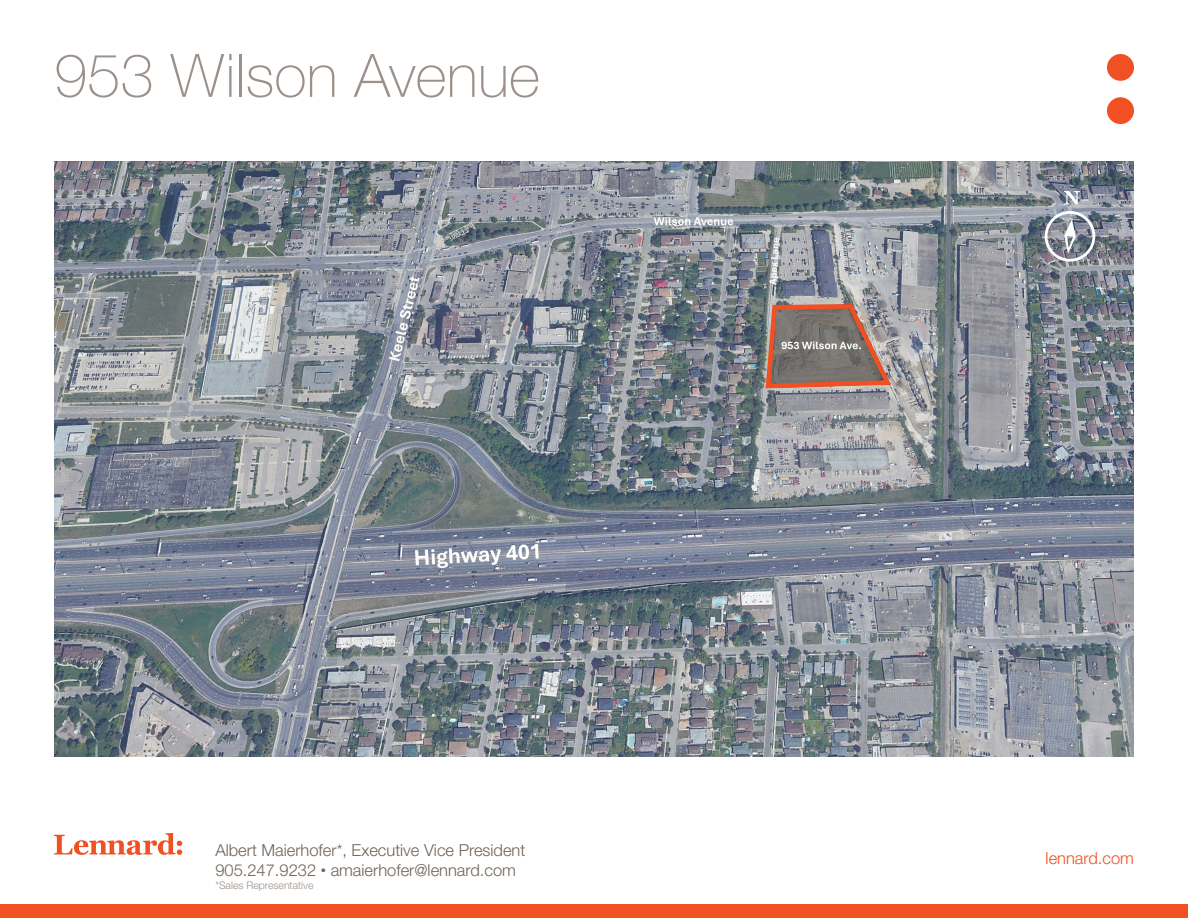
<style>
.page{position:relative;width:1188px;height:918px;background:#fff}
.page>*{position:absolute;margin:0;border:0;box-sizing:border-box;transform-origin:0 0}
.Heading_2{font:100 60px "Helvetica Neue LT Std";color:#9c918a}
.Paragraph{font:300 16.5px/19.8px "Helvetica Neue LT Std";color:#6f6359}
.t1{font:300 16.5px "Helvetica Neue LT Std";color:#f05022}
.Notes___Disclaimer{font:300 10.5px "Helvetica Neue LT Std";color:#9c918a}
.s1{font-size:10.5px}
</style>
<div class="page">
<svg style="left:54px;top:833px;width:128px;height:22px"></svg>
<div style="left:0;top:904px;width:1188px;height:14px;background:#f05022"></div>
<svg style="left:1107px;top:54px;width:27px;height:70px"></svg>
<img style="left:54px;top:162px;width:1080px;height:594px">
<svg style="left:1045px;top:211px;width:50px;height:51px"></svg>
<svg style="left:1064px;top:191px;width:16px;height:14px"></svg>
<img style="left:763px;top:302px;width:131px;height:89px">
<p class="Heading_2" style="left:54px;top:41px;width:488px">953 Wilson Avenue</p>
<p class="Paragraph" style="left:215px;top:840px;width:312px">Albert Maierhofer*, Executive Vice President<br>905.247.9232 <span class="s1">•</span> amaierhofer@lennard.com</p>
<p class="Notes___Disclaimer" style="left:215px;top:879px;width:100px">*Sales Representative</p>
<p class="t1" style="left:1046px;top:848px;width:90px">lennard.com</p>
</div>
